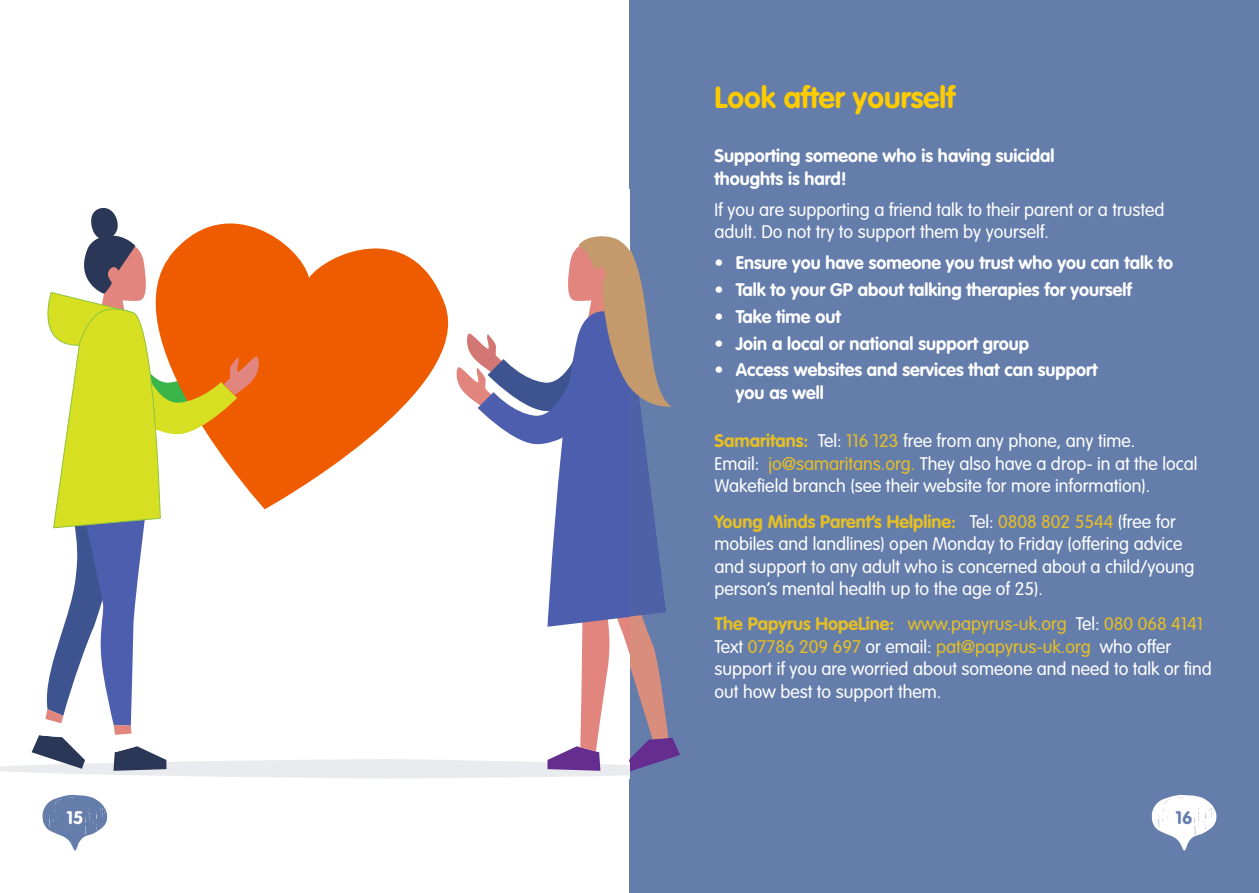
<style>
.page{position:relative;width:1259px;height:893px;background:#fff}
.page>*{position:absolute;margin:0;border:0;box-sizing:border-box;transform-origin:0 0}
.t1{font:700 30px "VAG Rounded";color:#fc0}
.t2{font:300 18px/22.5px "VAG Rounded";color:#fff}
.t3{font:700 18px/22.5px "VAG Rounded";color:#fff}
.t4{font:700 18px "VAG Rounded";color:#657dab}
.s1{font-weight:700;color:#e6bf24}
.s2{color:#e6bf24}
</style>
<div class="page">
<div style="left:629px;top:0;width:630px;height:893px;background:#657dab"></div>
<svg style="left:1151px;top:795px;width:65px;height:56px"></svg>
<svg style="left:43px;top:795px;width:64px;height:56px"></svg>
<svg style="left:0;top:206px;width:680px;height:572px"></svg>
<h1 class="t1" style="left:714px;top:79px;width:242px">Look after yourself</h1>
<p class="t3" style="left:714px;top:145px;width:341px">Supporting someone who is having suicidal thoughts is hard!</p>
<p class="t2" style="left:714px;top:199px;width:451px">If you are supporting a friend talk to their parent or a trusted adult. Do not try to support them by yourself.</p>
<p class="t3" style="left:714px;top:252px;width:460px">• Ensure you have someone you trust who you can talk to</p>
<p class="t3" style="left:714px;top:279px;width:419px">• Talk to your GP about talking therapies for yourself</p>
<p class="t3" style="left:714px;top:306px;width:128px">• Take time out</p>
<p class="t3" style="left:714px;top:333px;width:316px">• Join a local or national support group</p>
<p class="t3" style="left:736px;top:359px;width:363px;text-indent:-21px">• Access websites and services that can support you as well</p>
<p class="t2" style="left:714px;top:430px;width:484px"><span class="s1">Samaritans:</span> Tel: <span class="s2">116 123</span> free from any phone, any time.<br>Email: <span class="s2">jo@samaritans.org.</span> They also have a drop- in at the local<br>Wakefield branch (see their website for more information).</p>
<p class="t2" style="left:714px;top:511px;width:481px"><span class="s1">Young Minds Parent’s Helpline:</span> Tel: <span class="s2">0808 802 5544</span> (free for mobiles and landlines) open Monday to Friday (offering advice and support to any adult who is concerned about a child/young person’s mental health up to the age of 25).</p>
<p class="t2" style="left:714px;top:613px;width:499px"><span class="s1">The Papyrus HopeLine:</span> <span class="s2">www.papyrus-uk.org</span> Tel: <span class="s2">080 068 4141<br></span>Text <span class="s2">07786 209 697</span> or email: <span class="s2">pat@papyrus-uk.org</span> who offer support if you are worried about someone and need to talk or find out how best to support them.</p>
<p class="t3" style="left:66px;top:807px;width:18px">15</p>
<p class="t4" style="left:1175px;top:807px;width:18px">16</p>
</div>
